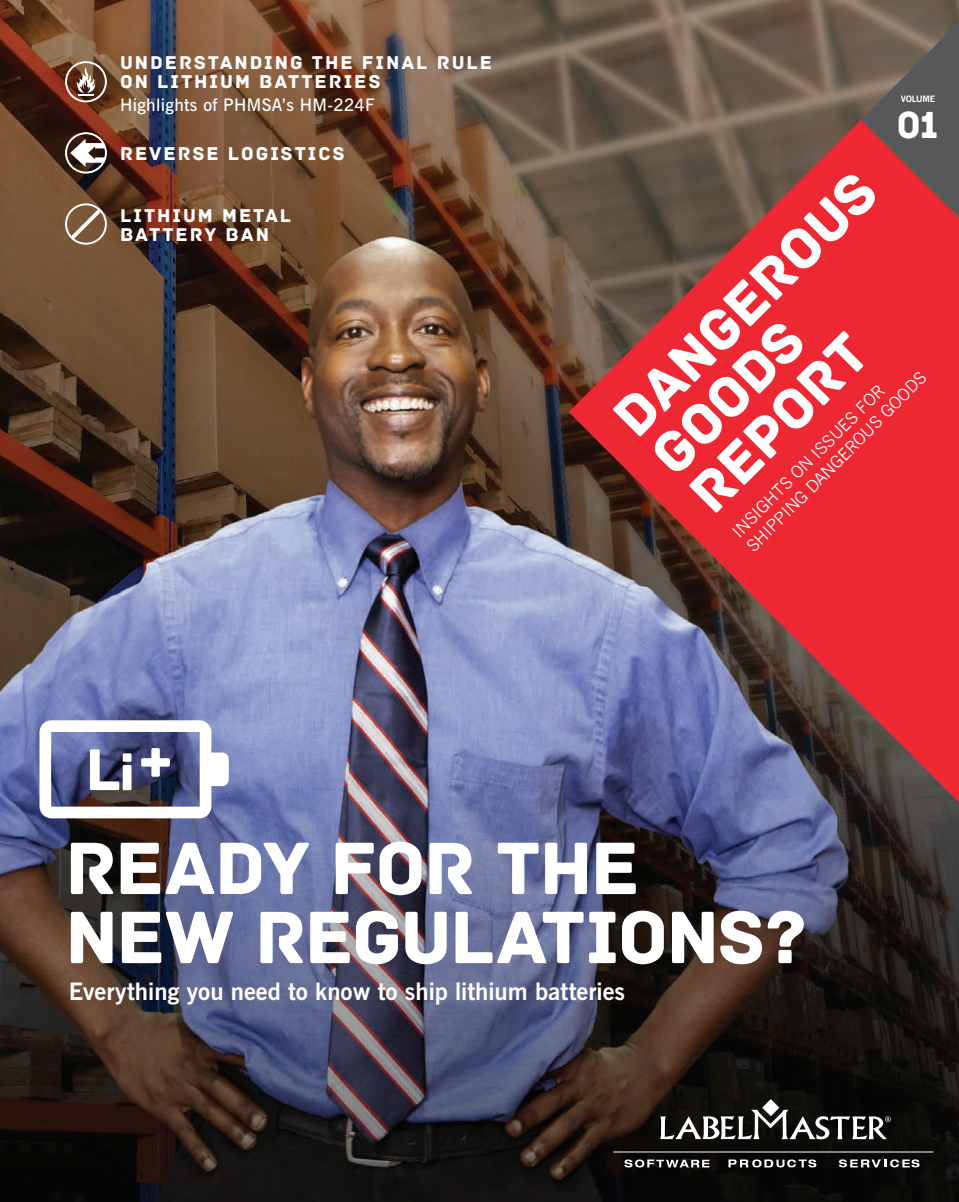
<style>
.page{position:relative;width:959px;height:1202px;background:#fff}
.page>*{position:absolute;margin:0;border:0;box-sizing:border-box;transform-origin:0 0}
.Body_Text{font:78px/69px "Archive";letter-spacing:-.025em;color:#fff}
.t1{font:59.55px/53.8px "Archive";color:#fff}
.t2{font:39.75px "Archive";color:#fff}
.t3{font:700 24px "News Gothic";color:#fff}
.t4{font:19.5px/19.5px "Archive";letter-spacing:.1em;color:#fff}
.t5{font:600 17.25px "News Gothic";letter-spacing:.02em;color:#fff}
.t6{font:16.35px/20.2px "News Gothic";color:#fff}
.t7{font:700 8.55px "News Gothic";letter-spacing:-.025em;color:#fff}
</style>
<div class="page">
<img style="left:0;top:0;width:958px;height:1202px">
<div style="left:65px;top:61px;width:42px;height:41px;border:2px solid #fff;border-radius:50%"></div>
<svg style="left:76px;top:67px;width:19px;height:28px"></svg>
<div style="left:65px;top:132px;width:42px;height:41px;border:2px solid #fff;border-radius:50%"></div>
<svg style="left:70px;top:139px;width:36px;height:28px"></svg>
<div style="left:66px;top:133px;width:40px;height:40px;border:1px solid #fff;border-radius:50%"></div>
<div style="left:65px;top:203px;width:42px;height:42px;border:2px solid #fff;border-radius:50%"></div>
<svg style="left:67px;top:205px;width:38px;height:38px"></svg>
<svg style="left:728px;top:1159px;width:88px;height:8px"></svg>
<svg style="left:660px;top:1099px;width:230px;height:40px"></svg>
<svg style="left:838px;top:1159px;width:81px;height:8px"></svg>
<svg style="left:624px;top:1159px;width:85px;height:8px"></svg>
<hr style="left:613px;top:1151px;width:320px;height:1px;background:#fff">
<svg style="left:861px;top:22px;width:97px;height:98px;background:#675f5a"></svg>
<svg style="left:568px;top:120px;width:390px;height:682px;background:#aa3f49"></svg>
<svg style="left:39px;top:720px;width:190px;height:98px"></svg>
<div style="left:123px;top:765px;width:8px;height:25px;background:#fff"></div>
<div style="left:123px;top:753px;width:8px;height:8px;background:#fff"></div>
<p class="t4" style="left:120px;top:53px;width:373px">UNDERSTANDING THE FINAL RULE<br>ON LITHIUM BATTERIES</p>
<p class="t5" style="left:120px;top:93px;width:256px">Highlights of PHMSA’s HM-224F</p>
<p class="t4" style="left:120px;top:144px;width:226px">REVERSE LOGISTICS</p>
<p class="t4" style="left:120px;top:206px;width:173px">LITHIUM METAL<br>BATTERY BAN</p>
<p class="t7" style="left:900px;top:94px;width:36px">VOLUME</p>
<p class="t2" style="left:896px;top:101px;width:44px">01</p>
<p class="t1" style="left:604px;top:407px;width:347px;rotate:-45deg">DANGEROUS<br>GOODS<br>REPORT</p>
<p class="t6" style="left:728px;top:527px;width:248px;rotate:-45deg">INSIGHTS ON ISSUES FOR<br>SHIPPING DANGEROUS GOODS</p>
<p class="Body_Text" style="left:65px;top:834px;width:742px">READY FOR THE<br>NEW REGULATIONS?</p>
<p class="t3" style="left:69px;top:975px;width:558px">Everything you need to know to ship lithium batteries</p>
</div>
